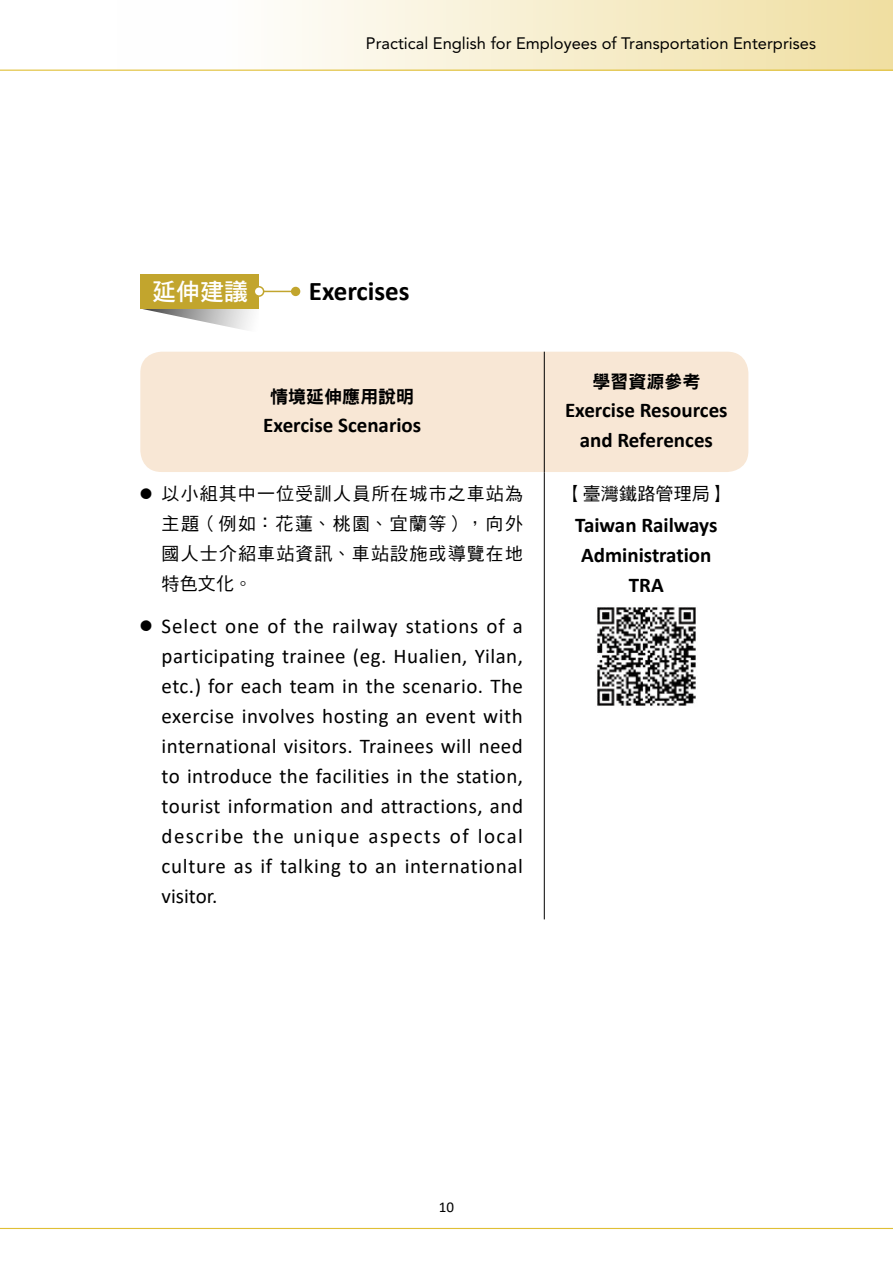
<style>
.page{position:relative;width:893px;height:1263px;background:#fff}
.page>*{position:absolute;margin:0;border:0;box-sizing:border-box;transform-origin:0 0}
.t1{font:700 27px "Calibri";color:#000}
.t2{font:24px "DF Hei Std W7";color:#fff}
.t3{font:21px/30px "Calibri";letter-spacing:.035em;color:#000;text-align:justify}
.t4{font:700 21px/30px "Calibri";color:#000;text-align:center}
.t5{font:18px/30px "DF Hei Std W5";letter-spacing:.06em;color:#000;text-align:justify}
.t6{font:18px "DF Hei Std W9";color:#000}
.t7{font:18px "DF Hei Std W5";letter-spacing:.01em;color:#000}
.t8{font:16.5px "Avenir";color:#000}
.t9{font:15px "Calibri";color:#000}
.s1{font-size:12px}
.s2{font-family:"DF Hei Std W5";font-size:12px}
</style>
<div class="page">
<div style="left:117px;top:0;width:776px;height:70px;background:linear-gradient(to right,#fff,#f0dfa2)"></div>
<hr style="left:0;top:70px;width:893px;height:1px;background:#e0bf35">
<hr style="left:0;top:1228px;width:893px;height:1px;background:#e0bf35">
<div style="left:140px;top:352px;width:608px;height:120px;background:#f8e7d5;border-radius:21px"></div>
<svg style="left:143px;top:309px;width:109px;height:21px"></svg>
<div style="left:140px;top:274px;width:119px;height:35px;background:#c2a52d"></div>
<div style="left:254px;top:287px;width:10px;height:9px;background:#fff;border-radius:50%"></div>
<div style="left:254px;top:286px;width:10px;height:11px;border:2px solid #c2a52d;border-radius:50%"></div>
<div style="left:291px;top:287px;width:9px;height:9px;background:#c2a52d;border-radius:50%"></div>
<hr style="left:264px;top:291px;width:30px;height:1px;background:#c2a52d">
<hr style="left:544px;top:352px;width:1px;height:120px;background:#000">
<hr style="left:544px;top:472px;width:1px;height:447px;background:#000">
<img style="left:597px;top:607px;width:99px;height:99px">
<p class="t8" style="left:366px;top:34px;width:452px">Practical English for Employees of Transportation Enterprises</p>
<p class="t2" style="left:152px;top:279px;width:97px">延伸建議</p>
<p class="t1" style="left:309px;top:272px;width:102px">Exercises</p>
<p class="t6" style="left:270px;top:387px;width:145px">情境延伸應用說明</p>
<p class="t4" style="left:263px;top:410px;width:159px">Exercise Scenarios</p>
<p class="t5" style="left:162px;top:479px;width:363px;text-indent:-21px"><span class="s1">●</span> 以小組其中一位受訓人員所在城市之車站為主題（例如：花蓮、桃園、宜蘭等），向外國人士介紹車站資訊、車站設施或導覽在地特色文化。</p>
<p class="t3" style="left:162px;top:610px;width:363px;text-indent:-21px"><span class="s2">●</span> Select one of the railway stations of a participating trainee (eg. Hualien, Yilan, etc.) for each team in the scenario. The exercise involves hosting an event with international visitors. Trainees will need to introduce the facilities in the station, tourist information and attractions, and describe the unique aspects of local culture as if talking to an international visitor.</p>
<p class="t6" style="left:592px;top:372px;width:109px">學習資源參考</p>
<p class="t4" style="left:565px;top:395px;width:164px">Exercise Resources and References</p>
<p class="t7" style="left:565px;top:484px;width:165px">【臺灣鐵路管理局】</p>
<p class="t4" style="left:575px;top:510px;width:144px">Taiwan Railways<br>Administration<br>TRA</p>
<p class="t9" style="left:439px;top:1197px;width:17px">10</p>
</div>
